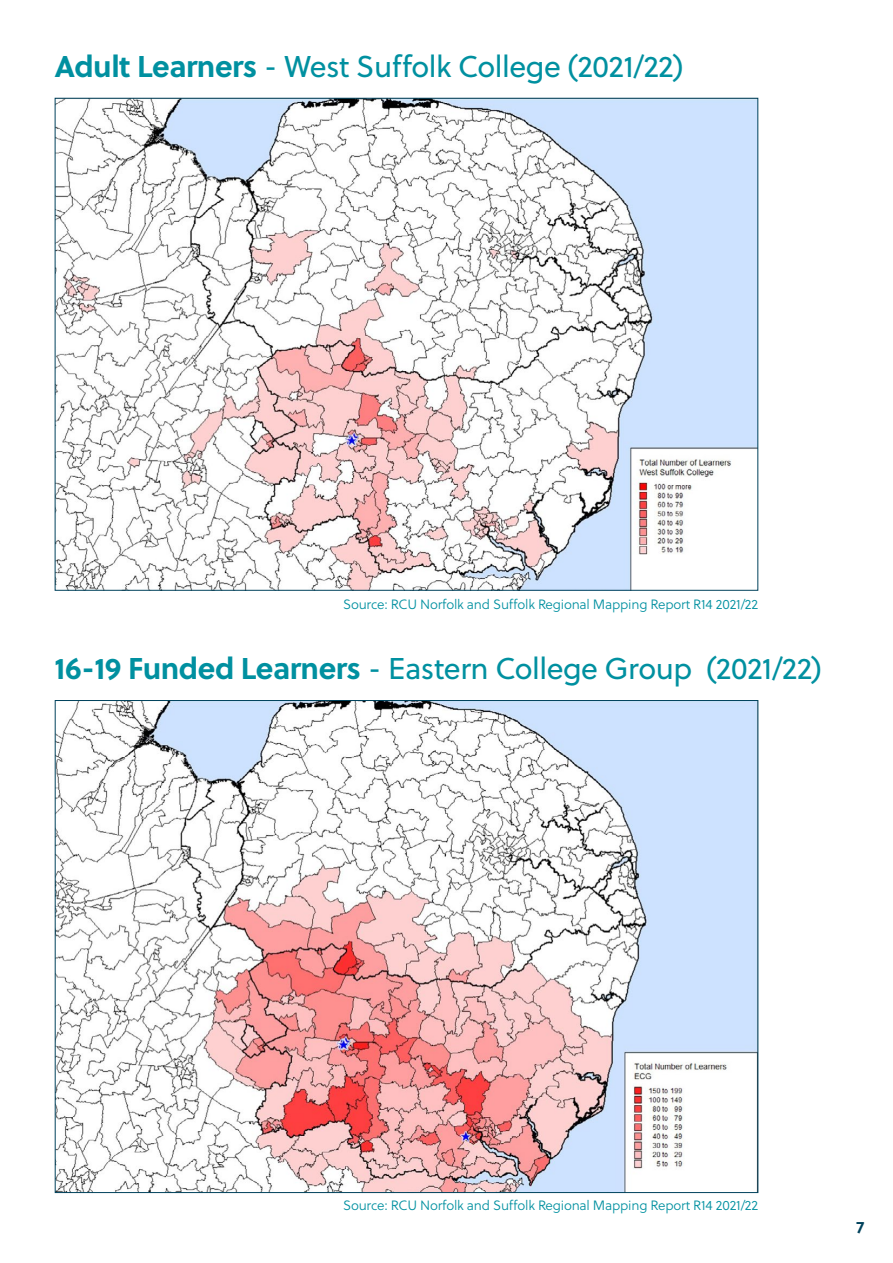
<style>
.page{position:relative;width:893px;height:1263px;background:#fff}
.page>*{position:absolute;margin:0;border:0;box-sizing:border-box;transform-origin:0 0}
.t1{font:30px "Soleil";letter-spacing:-.015em;color:#0090a0}
.t2{font:700 16.5px "Soleil";color:#00425c}
.t3{font:13.5px "Soleil Lt";letter-spacing:-.015em;color:#0090a0}
.s1{font-weight:700}
</style>
<div class="page">
<img style="left:57px;top:702px;width:699px;height:489px">
<img style="left:57px;top:100px;width:699px;height:489px">
<h1 class="t1" style="left:54px;top:44px;width:630px"><span class="s1">Adult Learners</span> - West Suffolk College (2021/22)</h1>
<p class="t3" style="left:343px;top:594px;width:417px">Source: RCU Norfolk and Suffolk Regional Mapping Report R14 2021/22</p>
<h1 class="t1" style="left:54px;top:646px;width:769px"><span class="s1">16-19 Funded Learners</span> - Eastern College Group (2021/22)</h1>
<p class="t3" style="left:343px;top:1196px;width:417px">Source: RCU Norfolk and Suffolk Regional Mapping Report R14 2021/22</p>
<p class="t2" style="left:857px;top:1214px;width:9px">7</p>
</div>
